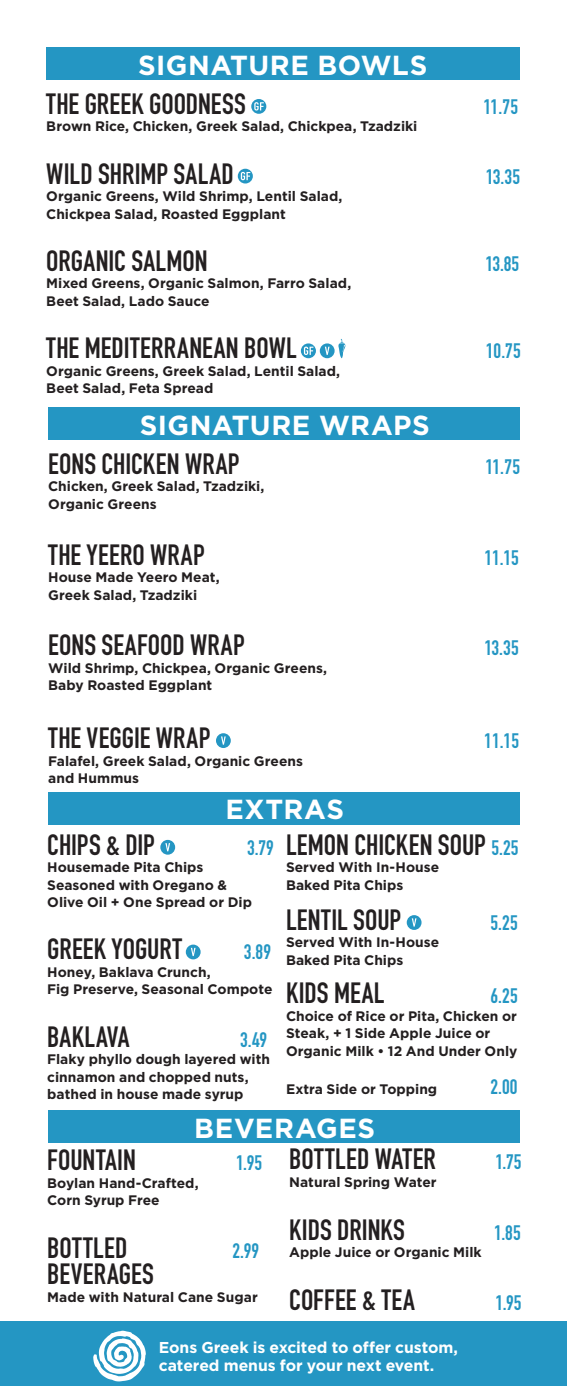
<style>
.page{position:relative;width:567px;height:1386px;background:#fff}
.page>*{position:absolute;margin:0;border:0;box-sizing:border-box;transform-origin:0 0}
.t1{font:28.88px "DIN Engschrift";letter-spacing:.005em;color:#231f20}
.t2{font:700 27.47px "Gotham";letter-spacing:.015em;color:#fff}
.t3{font:20.65px "DIN Engschrift";color:#2496c3}
.t4{font:700 15.75px/17.8px "Gotham";letter-spacing:-.005em;color:#fff}
.t5{font:700 13.83px/17.5px "Gotham";color:#231f20}
.s1{font-size:20.65px;color:#2496c3}
</style>
<div class="page">
<div style="left:160px;top:840px;width:15px;height:15px;background:#2496c3;border-radius:50%"></div>
<svg style="left:165px;top:843px;width:5px;height:8px"></svg>
<div style="left:186px;top:945px;width:15px;height:14px;background:#2496c3;border-radius:50%"></div>
<svg style="left:191px;top:948px;width:5px;height:8px"></svg>
<div style="left:251px;top:99px;width:15px;height:15px;background:#2496c3;border-radius:50%"></div>
<svg style="left:254px;top:102px;width:10px;height:9px"></svg>
<svg style="left:238px;top:169px;width:15px;height:15px"></svg>
<svg style="left:241px;top:172px;width:9px;height:8px"></svg>
<svg style="left:301px;top:343px;width:15px;height:15px"></svg>
<svg style="left:304px;top:347px;width:9px;height:8px"></svg>
<div style="left:320px;top:343px;width:15px;height:15px;background:#2496c3;border-radius:50%"></div>
<svg style="left:325px;top:347px;width:5px;height:8px"></svg>
<svg style="left:338px;top:339px;width:7px;height:19px"></svg>
<div style="left:407px;top:915px;width:15px;height:15px;background:#2496c3;border-radius:50%"></div>
<svg style="left:412px;top:918px;width:5px;height:9px"></svg>
<div style="left:46px;top:47px;width:474px;height:33px;background:#2496c3"></div>
<div style="left:216px;top:733px;width:15px;height:15px;background:#2496c3;border-radius:50%"></div>
<svg style="left:221px;top:736px;width:5px;height:9px"></svg>
<div style="left:48px;top:407px;width:472px;height:32px;background:#2496c3"></div>
<div style="left:48px;top:792px;width:472px;height:32px;background:#2496c3"></div>
<div style="left:48px;top:1111px;width:472px;height:32px;background:#2496c3"></div>
<div style="left:0;top:1322px;width:567px;height:64px;background:#2496c3"></div>
<svg style="left:93px;top:1331px;width:53px;height:50px"></svg>
<h2 class="t2" style="left:138px;top:49px;width:291px">SIGNATURE BOWLS</h2>
<h1 class="t1" style="left:46px;top:87px;width:201px">THE GREEK GOODNESS</h1>
<h3 class="t3" style="left:484px;top:94px;width:36px">11.75</h3>
<p class="t5" style="left:46px;top:117px;width:373px">Brown Rice, Chicken, Greek Salad, Chickpea, Tzadziki</p>
<h1 class="t1" style="left:46px;top:156px;width:189px">WILD SHRIMP SALAD</h1>
<h3 class="t3" style="left:486px;top:164px;width:36px">13.35</h3>
<p class="t5" style="left:46px;top:187px;width:298px">Organic Greens, Wild Shrimp, Lentil Salad,<br>Chickpea Salad, Roasted Eggplant</p>
<h1 class="t1" style="left:46px;top:244px;width:163px">ORGANIC SALMON</h1>
<h3 class="t3" style="left:486px;top:251px;width:35px">13.85</h3>
<p class="t5" style="left:46px;top:274px;width:306px">Mixed Greens, Organic Salmon, Farro Salad,<br>Beet Salad, Lado Sauce</p>
<h1 class="t1" style="left:46px;top:331px;width:252px">THE MEDITERRANEAN BOWL</h1>
<h3 class="t3" style="left:486px;top:339px;width:36px">10.75</h3>
<p class="t5" style="left:46px;top:362px;width:295px">Organic Greens, Greek Salad, Lentil Salad,<br>Beet Salad, Feta Spread</p>
<h2 class="t2" style="left:140px;top:409px;width:292px">SIGNATURE WRAPS</h2>
<h1 class="t1" style="left:48px;top:446px;width:193px">EONS CHICKEN WRAP</h1>
<h3 class="t3" style="left:485px;top:454px;width:36px">11.75</h3>
<p class="t5" style="left:48px;top:477px;width:218px">Chicken, Greek Salad, Tzadziki,<br>Organic Greens</p>
<h1 class="t1" style="left:48px;top:538px;width:158px">THE YEERO WRAP</h1>
<h3 class="t3" style="left:485px;top:545px;width:36px">11.15</h3>
<p class="t5" style="left:48px;top:568px;width:173px">House Made Yeero Meat,<br>Greek Salad, Tzadziki</p>
<h1 class="t1" style="left:48px;top:628px;width:198px">EONS SEAFOOD WRAP</h1>
<h3 class="t3" style="left:484px;top:636px;width:36px">13.35</h3>
<p class="t5" style="left:48px;top:659px;width:280px">Wild Shrimp, Chickpea, Organic Greens,<br>Baby Roasted Eggplant</p>
<h1 class="t1" style="left:48px;top:721px;width:164px">THE VEGGIE WRAP</h1>
<h3 class="t3" style="left:484px;top:729px;width:36px">11.15</h3>
<p class="t5" style="left:48px;top:752px;width:256px">Falafel, Greek Salad, Organic Greens and Hummus</p>
<h2 class="t2" style="left:225px;top:794px;width:120px">EXTRAS</h2>
<h1 class="t1" style="left:47px;top:828px;width:109px">CHIPS &amp; DIP</h1>
<h3 class="t3" style="left:247px;top:835px;width:28px">3.79</h3>
<p class="t5" style="left:47px;top:858px;width:206px">Housemade Pita Chips<br>Seasoned with Oregano &amp;<br>Olive Oil + One Spread or Dip</p>
<h1 class="t1" style="left:47px;top:932px;width:136px">GREEK YOGURT</h1>
<h3 class="t3" style="left:244px;top:940px;width:29px">3.89</h3>
<p class="t5" style="left:47px;top:963px;width:227px">Honey, Baklava Crunch,<br>Fig Preserve, Seasonal Compote</p>
<h1 class="t1" style="left:47px;top:1020px;width:84px">BAKLAVA</h1>
<h3 class="t3" style="left:240px;top:1027px;width:29px">3.49</h3>
<p class="t5" style="left:47px;top:1050px;width:224px">Flaky phyllo dough layered with cinnamon and chopped nuts, bathed in house made syrup</p>
<h1 class="t1" style="left:286px;top:828px;width:234px">LEMON CHICKEN SOUP <span class="s1">5.25</span></h1>
<p class="t5" style="left:286px;top:858px;width:155px">Served With In-House<br>Baked Pita Chips</p>
<h1 class="t1" style="left:286px;top:903px;width:117px">LENTIL SOUP</h1>
<h3 class="t3" style="left:490px;top:911px;width:29px">5.25</h3>
<p class="t5" style="left:286px;top:933px;width:155px">Served With In-House<br>Baked Pita Chips</p>
<h1 class="t1" style="left:286px;top:976px;width:100px">KIDS MEAL</h1>
<h3 class="t3" style="left:490px;top:984px;width:29px">6.25</h3>
<p class="t5" style="left:286px;top:1007px;width:233px">Choice of Rice or Pita, Chicken or<br>Steak, + 1 Side Apple Juice or<br>Organic Milk • 12 And Under Only</p>
<p class="t5" style="left:286px;top:1080px;width:153px">Extra Side or Topping</p>
<h3 class="t3" style="left:490px;top:1074px;width:29px">2.00</h3>
<h2 class="t2" style="left:194px;top:1113px;width:182px">BEVERAGES</h2>
<h1 class="t1" style="left:47px;top:1143px;width:90px">FOUNTAIN</h1>
<h3 class="t3" style="left:236px;top:1151px;width:27px">1.95</h3>
<p class="t5" style="left:47px;top:1174px;width:153px">Boylan Hand-Crafted,<br>Corn Syrup Free</p>
<h1 class="t1" style="left:47px;top:1231px;width:82px">BOTTLED</h1>
<h3 class="t3" style="left:232px;top:1239px;width:28px">2.99</h3>
<h1 class="t1" style="left:47px;top:1257px;width:108px">BEVERAGES</h1>
<p class="t5" style="left:47px;top:1288px;width:212px">Made with Natural Cane Sugar</p>
<h1 class="t1" style="left:289px;top:1142px;width:148px">BOTTLED WATER</h1>
<h3 class="t3" style="left:496px;top:1150px;width:28px">1.75</h3>
<p class="t5" style="left:289px;top:1173px;width:149px">Natural Spring Water</p>
<h1 class="t1" style="left:289px;top:1213px;width:117px">KIDS DRINKS</h1>
<h3 class="t3" style="left:494px;top:1220px;width:28px">1.85</h3>
<p class="t5" style="left:289px;top:1243px;width:194px">Apple Juice or Organic Milk</p>
<h1 class="t1" style="left:289px;top:1283px;width:127px">COFFEE &amp; TEA</h1>
<h3 class="t3" style="left:496px;top:1290px;width:27px">1.95</h3>
<p class="t4" style="left:159px;top:1338px;width:301px">Eons Greek is excited to offer custom, catered menus for your next event.</p>
</div>
